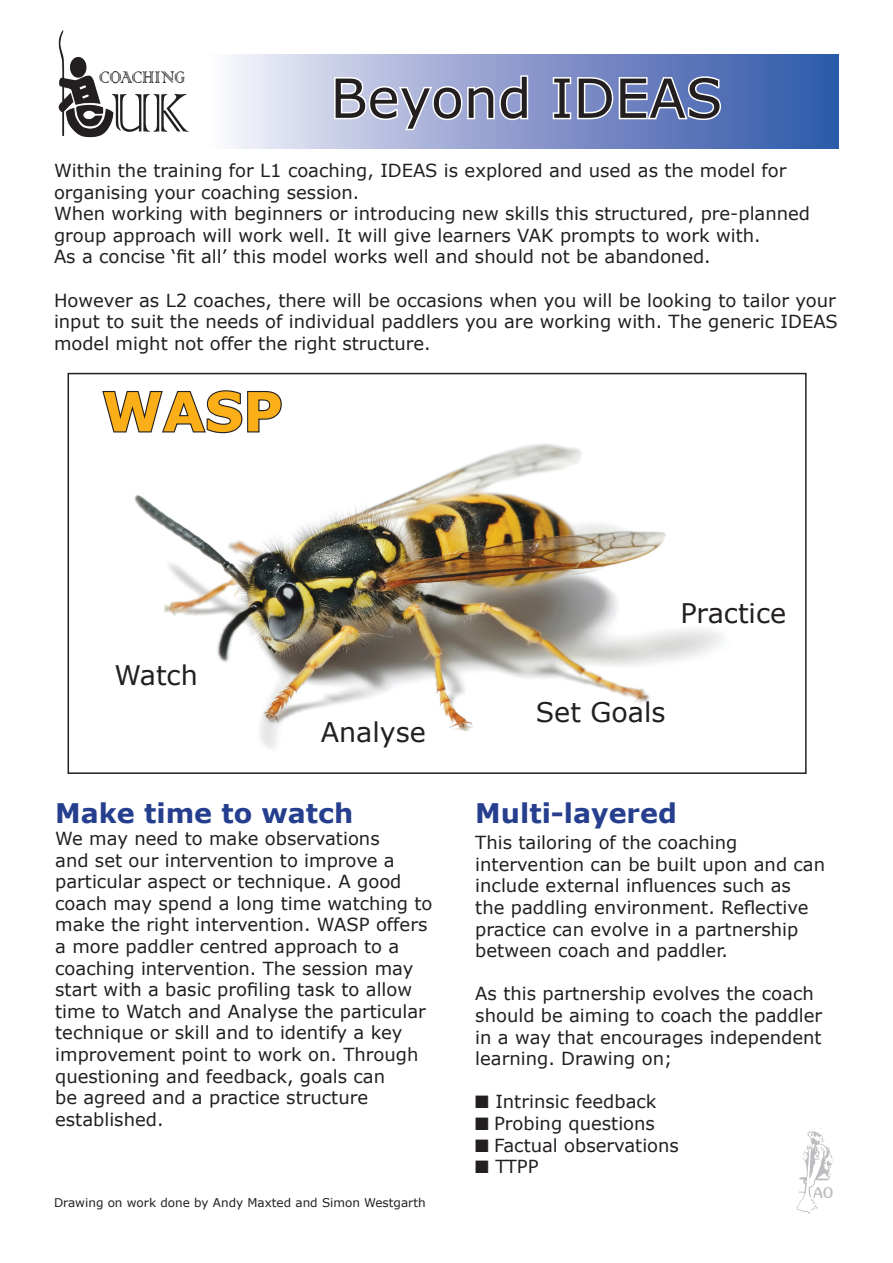
<style>
.page{position:relative;width:893px;height:1263px;background:#fff}
.page>*{position:absolute;margin:0;border:0;box-sizing:border-box;transform-origin:0 0}
.t1{font:72px "Colonna";color:#231f20;scale:.8 1}
.t2{font:54px "Verdana";color:#231f20}
.t3{font:700 54px "Verdana";color:#faaf18}
.t4{font:27px "Verdana";color:#231f20}
.t5{font:700 27px "Verdana";color:#253f8e}
.t6{font:22.5px "Colonna";color:#231f20;scale:.8 1}
.t7{font:18px/21.6px "Verdana";color:#231f20}
.t8{font:18px "Digitalis";color:#bcbdc0}
.t9{font:12px "Verdana";color:#231f20}
</style>
<div class="page">
<img style="left:134px;top:443px;width:589px;height:305px">
<div style="left:207px;top:55px;width:631px;height:93px;background:linear-gradient(to right,#f6f0f9,#2a50a5)"></div>
<img style="left:58px;top:30px;width:56px;height:108px">
<svg style="left:333px;top:74px;width:197px;height:58px"></svg>
<svg style="left:551px;top:74px;width:172px;height:48px"></svg>
<img style="left:797px;top:1128px;width:36px;height:86px">
<svg style="left:102px;top:390px;width:180px;height:44px"></svg>
<div style="left:68px;top:373px;width:739px;height:401px;border:2px solid #231f20"></div>
<p class="t6" style="left:99px;top:63px;width:109px">COACHING</p>
<p class="t1" style="left:111px;top:66px;width:99px">UK</p>
<p class="t2" style="left:330px;top:64px;width:394px">Beyond IDEAS</p>
<p class="t7" style="left:54px;top:160px;width:734px">Within the training for L1 coaching, IDEAS is explored and used as the model for organising your coaching session.</p>
<p class="t7" style="left:54px;top:203px;width:758px">When working with beginners or introducing new skills this structured, pre-planned group approach will work well. It will give learners VAK prompts to work with.</p>
<p class="t7" style="left:54px;top:246px;width:658px">As a concise ‘fit all’ this model works well and should not be abandoned.</p>
<p class="t7" style="left:54px;top:290px;width:785px;text-align:justify">However as L2 coaches, there will be occasions when you will be looking to tailor your input to suit the needs of individual paddlers you are working with. The generic IDEAS model might not offer the right structure.</p>
<p class="t3" style="left:102px;top:377px;width:182px">WASP</p>
<p class="t4" style="left:114px;top:658px;width:85px">Watch</p>
<p class="t4" style="left:321px;top:715px;width:107px">Analyse</p>
<p class="t5" style="left:55px;top:796px;width:300px">Make time to watch</p>
<p class="t7" style="left:55px;top:828px;width:379px">We may need to make observations<br>and set our intervention to improve a particular aspect or technique. A good coach may spend a long time watching to make the right intervention. WASP offers a more paddler centred approach to a coaching intervention. The session may start with a basic profiling task to allow time to Watch and Analyse the particular technique or skill and to identify a key improvement point to work on. Through questioning and feedback, goals can<br>be agreed and a practice structure established.</p>
<p class="t9" style="left:54px;top:1195px;width:373px">Drawing on work done by Andy Maxted and Simon Westgarth</p>
<p class="t4" style="left:680px;top:596px;width:107px">Practice</p>
<p class="t4" style="left:536px;top:695px;width:131px">Set Goals</p>
<p class="t5" style="left:475px;top:796px;width:203px">Multi-layered</p>
<p class="t7" style="left:475px;top:832px;width:351px">This tailoring of the coaching intervention can be built upon and can include external influences such as<br>the paddling environment. Reflective practice can evolve in a partnership between coach and paddler.</p>
<p class="t7" style="left:475px;top:983px;width:348px">As this partnership evolves the coach should be aiming to coach the paddler in a way that encourages independent learning. Drawing on;</p>
<p class="t7" style="left:475px;top:1091px;width:183px">■ Intrinsic feedback</p>
<p class="t7" style="left:475px;top:1113px;width:181px">■ Probing questions</p>
<p class="t7" style="left:475px;top:1134px;width:205px">■ Factual observations</p>
<p class="t7" style="left:475px;top:1156px;width:65px">■ TTPP</p>
<p class="t8" style="left:813px;top:1183px;width:22px">AO</p>
</div>
